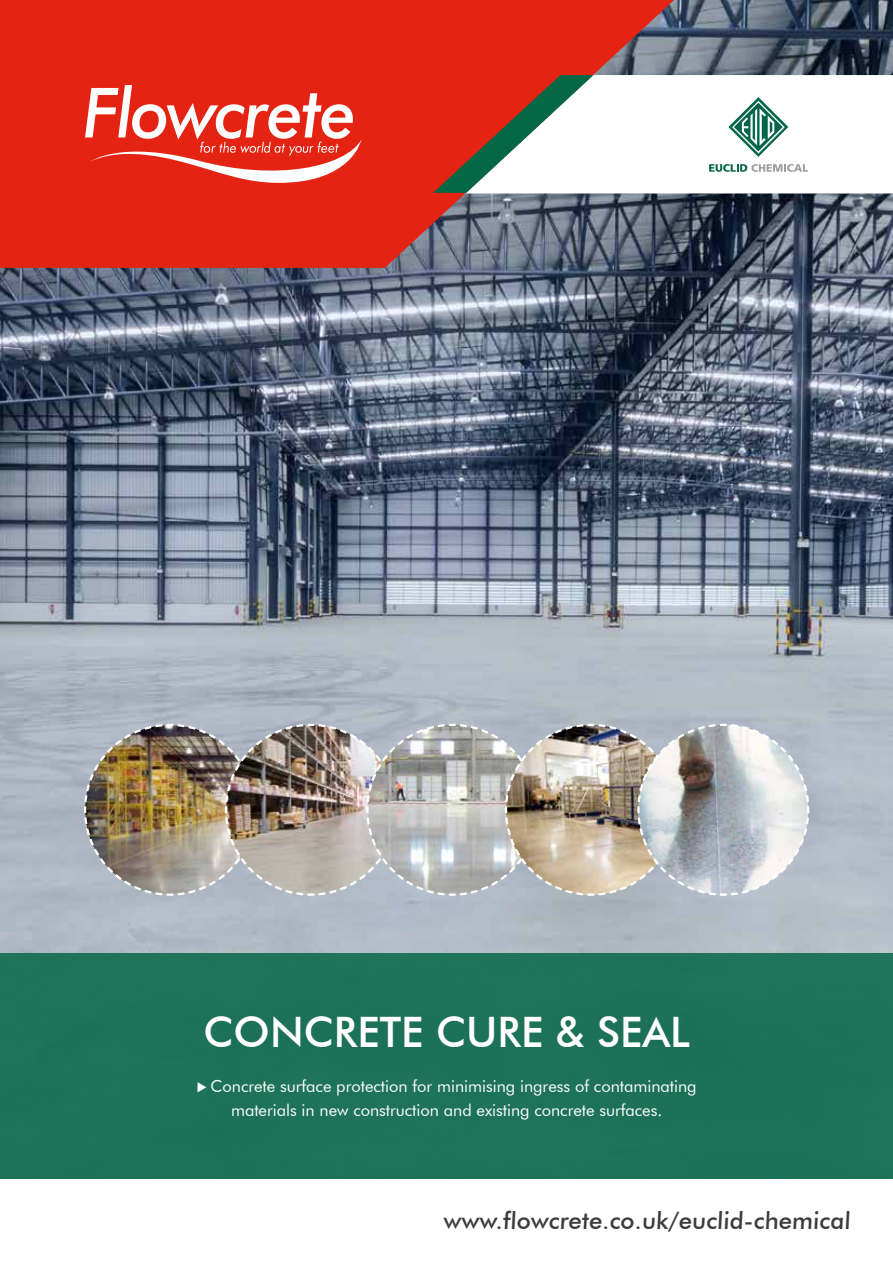
<style>
.page{position:relative;width:893px;height:1263px;background:#fff}
.page>*{position:absolute;margin:0;border:0;box-sizing:border-box;transform-origin:0 0}
.t1{font:500 42px "Futura BT";color:#fff}
.t2{font:500 24px "Futura BT";color:#3c3c3b}
.t3{font:16.5px/24px "Futura BT";color:#fff;text-align:center}
.s1{font-family:"Proxima Nova";font-weight:700}
</style>
<div class="page">
<img style="left:0;top:0;width:893px;height:953px">
<img style="left:83px;top:723px;width:727px;height:174px">
<svg style="left:688px;top:75px;width:205px;height:118px"></svg>
<svg style="left:0;top:0;width:688px;height:268px;background:#d04138"></svg>
<svg style="left:85px;top:85px;width:276px;height:98px"></svg>
<svg style="left:433px;top:75px;width:160px;height:118px"></svg>
<svg style="left:728px;top:97px;width:60px;height:60px"></svg>
<svg style="left:709px;top:164px;width:99px;height:8px"></svg>
<div style="left:0;top:953px;width:893px;height:225px;background:#1d7258"></div>
<h1 class="t1" style="left:203px;top:1006px;width:488px">CONCRETE CURE &amp; SEAL</h1>
<p class="t3" style="left:197px;top:1074px;width:501px"><span class="s1">⊲</span> Concrete surface protection for minimising ingress of contaminating materials in new construction and existing concrete surfaces.</p>
<h2 class="t2" style="left:443px;top:1206px;width:410px">www.flowcrete.co.uk/euclid-chemical</h2>
</div>
